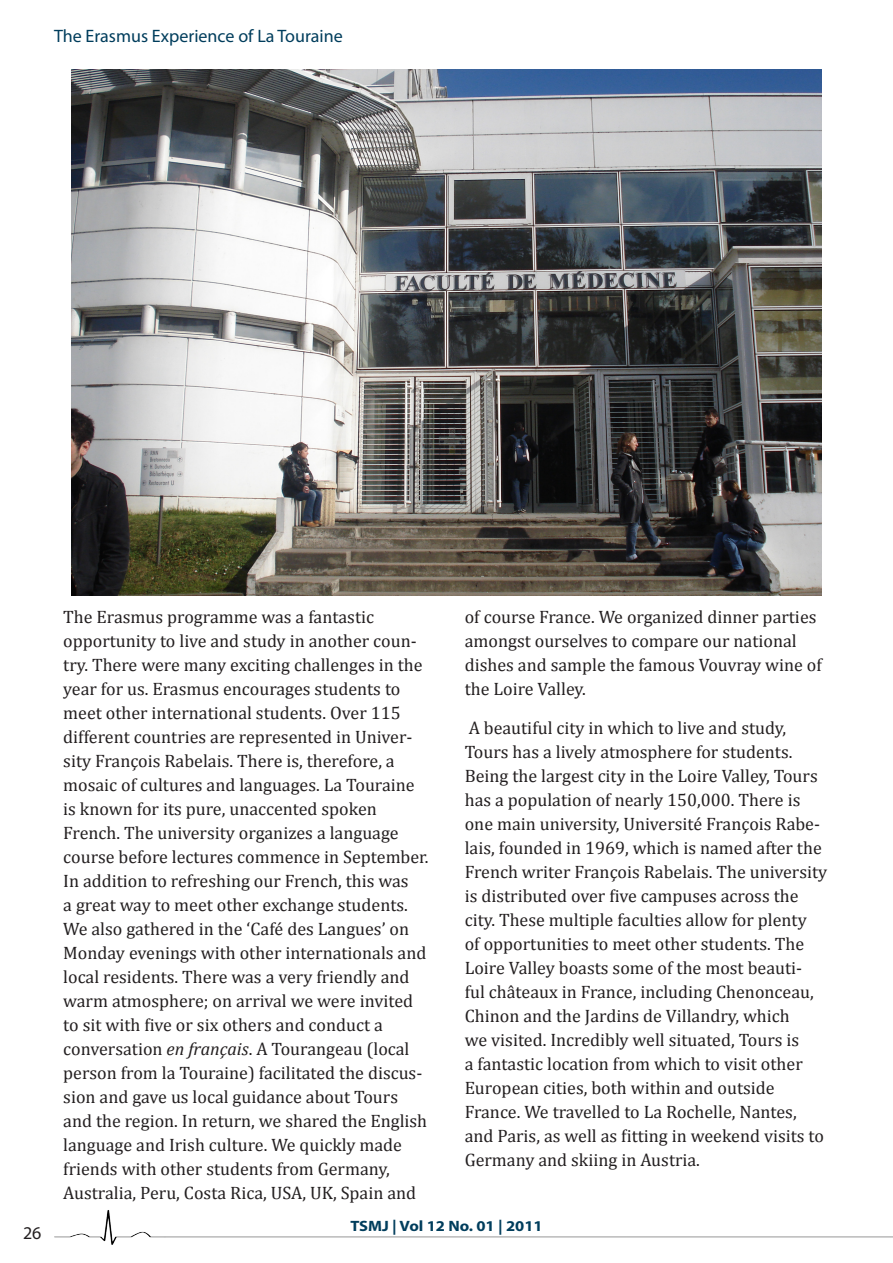
<style>
.page{position:relative;width:893px;height:1263px;background:#fff}
.page>*{position:absolute;margin:0;border:0;box-sizing:border-box;transform-origin:0 0}
.t1{font:18px/24px "Cambria";color:#231f20}
.t2{font:18px "Myriad Pro";color:#003d5c}
.t3{font:18px "Myriad Pro";color:#231f20}
.t4{font:700 15px "Myriad Pro";color:#003d5c;scale:1.1 1}
.s1{font-style:italic}
</style>
<div class="page">
<img style="left:54px;top:1210px;width:839px;height:35px">
<img style="left:71px;top:69px;width:751px;height:526px">
<p class="t2" style="left:54px;top:25px;width:290px">The Erasmus Experience of La Touraine</p>
<p class="t1" style="left:63px;top:604px;width:367px">The Erasmus programme was a fantastic opportunity to live and study in another coun&shy;try. There were many exciting challenges in the year for us. Erasmus encourages students to meet other international students. Over 115 different countries are represented in Univer&shy;sity François Rabelais. There is, therefore, a mosaic of cultures and languages. La Touraine is known for its pure, unaccented spoken French. The university organizes a language course before lectures commence in September.<br>In addition to refreshing our French, this was<br>a great way to meet other exchange students.<br>We also gathered in the ‘Café des Langues’ on Monday evenings with other internationals and local residents. There was a very friendly and warm atmosphere; on arrival we were invited to sit with five or six others and conduct a conversation <span class="s1">en français</span>. A Tourangeau (local person from la Touraine) facilitated the discus&shy;sion and gave us local guidance about Tours and the region. In return, we shared the English language and Irish culture. We quickly made friends with other students from Germany, Australia, Peru, Costa Rica, USA, UK, Spain and</p>
<p class="t1" style="left:465px;top:604px;width:359px">of course France. We organized dinner parties amongst ourselves to compare our national dishes and sample the famous Vouvray wine of the Loire Valley.</p>
<p class="t1" style="left:465px;top:715px;width:364px">A beautiful city in which to live and study, Tours has a lively atmosphere for students.<br>Being the largest city in the Loire Valley, Tours has a population of nearly 150,000. There is one main university, Université François Rabe&shy;lais, founded in 1969, which is named after the French writer François Rabelais. The university is distributed over five campuses across the city. These multiple faculties allow for plenty<br>of opportunities to meet other students. The Loire Valley boasts some of the most beauti-<br>ful châteaux in France, including Chenonceau, Chinon and the Jardins de Villandry, which<br>we visited. Incredibly well situated, Tours is<br>a fantastic location from which to visit other European cities, both within and outside France. We travelled to La Rochelle, Nantes, and Paris, as well as fitting in weekend visits to Germany and skiing in Austria.</p>
<p class="t3" style="left:23px;top:1222px;width:20px">26</p>
<p class="t4" style="left:350px;top:1216px;width:176px">TSMJ | Vol 12 No. 01 | 2011</p>
</div>
